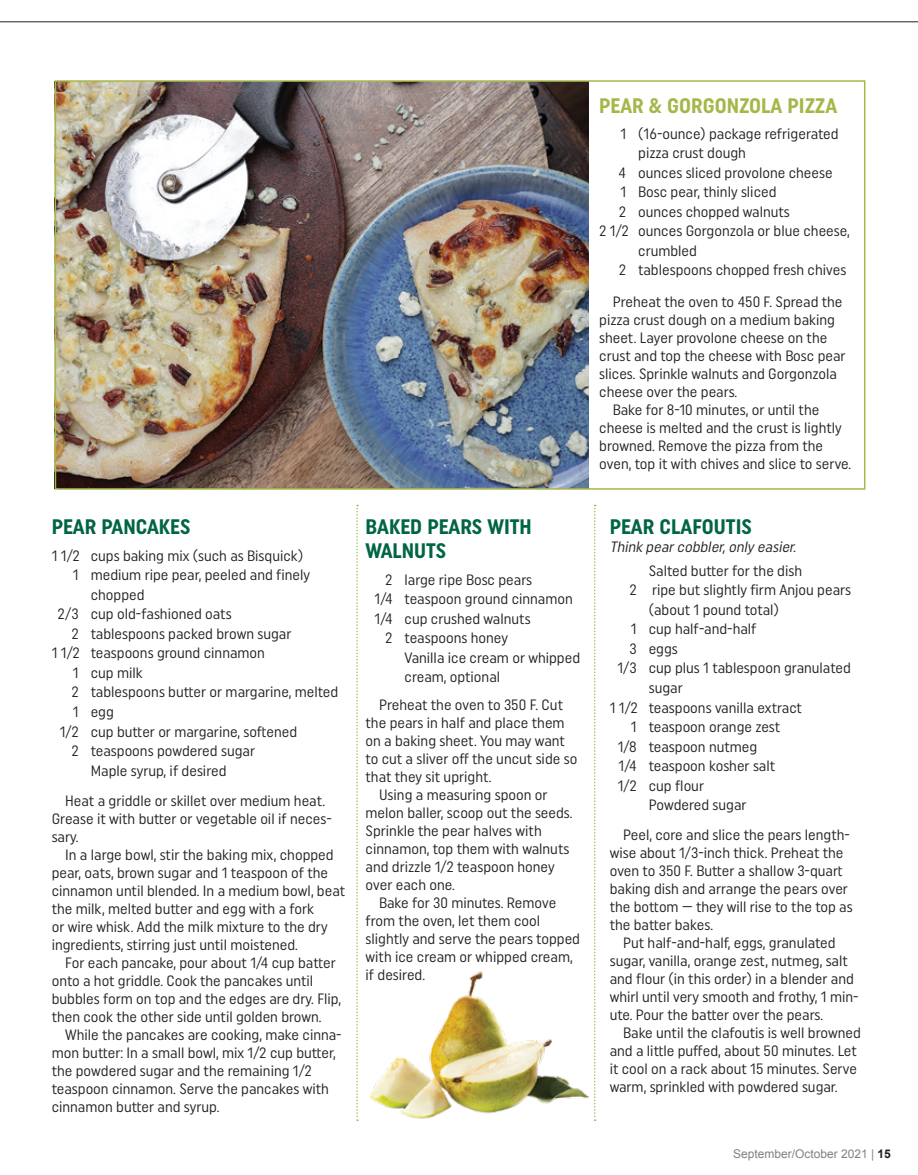
<style>
.page{position:relative;width:918px;height:1175px;background:#fff}
.page>*{position:absolute;margin:0;border:0;box-sizing:border-box;transform-origin:0 0}
.t1{font:700 21px/24px "Uniform Condensed";color:#006543}
.t2{font:700 21px "Uniform Condensed";color:#a6b74a}
.t3{font:15px/18px "Uniform Condensed";color:#231f20}
.t4{font:italic 15px "Uniform Condensed";color:#231f20}
.t5{font:12px "Arial";color:#808285}
.s1{font-weight:700;color:#231f20}
</style>
<div class="page">
<hr style="left:0;top:21px;width:918px;height:1px;background:#231f20">
<img style="left:370px;top:971px;width:219px;height:148px">
<img style="left:58px;top:83px;width:531px;height:404px">
<svg style="left:594px;top:505px;width:2px;height:616px"></svg>
<svg style="left:356px;top:505px;width:2px;height:616px"></svg>
<div style="left:55px;top:80px;width:810px;height:410px;border:2px solid #a6b74a"></div>
<h1 class="t1" style="left:52px;top:514px;width:140px">PEAR PANCAKES</h1>
<p class="t3" style="left:52px;top:546px;width:253px">1 1/2 cups baking mix (such as Bisquick)</p>
<p class="t3" style="left:73px;top:566px;width:239px">1 medium ripe pear, peeled and finely</p>
<p class="t3" style="left:91px;top:585px;width:55px">chopped</p>
<p class="t3" style="left:58px;top:605px;width:175px">2/3 cup old-fashioned oats</p>
<p class="t3" style="left:71px;top:624px;width:222px">2 tablespoons packed brown sugar</p>
<p class="t3" style="left:52px;top:644px;width:215px">1 1/2 teaspoons ground cinnamon</p>
<p class="t3" style="left:73px;top:663px;width:71px">1 cup milk</p>
<p class="t3" style="left:71px;top:683px;width:268px">2 tablespoons butter or margarine, melted</p>
<p class="t3" style="left:73px;top:702px;width:43px">1 egg</p>
<p class="t3" style="left:60px;top:722px;width:239px">1/2 cup butter or margarine, softened</p>
<p class="t3" style="left:71px;top:741px;width:185px">2 teaspoons powdered sugar</p>
<p class="t3" style="left:91px;top:761px;width:137px">Maple syrup, if desired</p>
<p class="t3" style="left:52px;top:791px;width:282px;text-indent:13px">Heat a griddle or skillet over medium heat.<br>Grease it with butter or vegetable oil if neces&shy;sary.</p>
<p class="t3" style="left:52px;top:845px;width:295px;text-indent:13px">In a large bowl, stir the baking mix, chopped pear, oats, brown sugar and 1 teaspoon of the cinnamon until blended. In a medium bowl, beat the milk, melted butter and egg with a fork<br>or wire whisk. Add the milk mixture to the dry ingredients, stirring just until moistened.</p>
<p class="t3" style="left:52px;top:953px;width:291px;text-indent:13px">For each pancake, pour about 1/4 cup batter onto a hot griddle. Cook the pancakes until bubbles form on top and the edges are dry. Flip, then cook the other side until golden brown.</p>
<p class="t3" style="left:52px;top:1025px;width:292px;text-indent:13px">While the pancakes are cooking, make cinna&shy;mon butter: In a small bowl, mix 1/2 cup butter, the powdered sugar and the remaining 1/2 teaspoon cinnamon. Serve the pancakes with cinnamon butter and syrup.</p>
<h1 class="t1" style="left:366px;top:514px;width:168px">BAKED PEARS WITH<br>WALNUTS</h1>
<p class="t3" style="left:385px;top:570px;width:148px">2 large ripe Bosc pears</p>
<p class="t3" style="left:375px;top:590px;width:200px">1/4 teaspoon ground cinnamon</p>
<p class="t3" style="left:375px;top:609px;width:158px">1/4 cup crushed walnuts</p>
<p class="t3" style="left:385px;top:629px;width:124px">2 teaspoons honey</p>
<p class="t3" style="left:405px;top:648px;width:177px">Vanilla ice cream or whipped</p>
<p class="t3" style="left:405px;top:668px;width:97px">cream, optional</p>
<p class="t3" style="left:379px;top:695px;width:186px">Preheat the oven to 350 F. Cut</p>
<p class="t3" style="left:366px;top:713px;width:201px">the pears in half and place them</p>
<p class="t3" style="left:366px;top:731px;width:201px">on a baking sheet. You may want</p>
<p class="t3" style="left:366px;top:749px;width:213px">to cut a sliver off the uncut side so</p>
<p class="t3" style="left:366px;top:767px;width:128px">that they sit upright.</p>
<p class="t3" style="left:379px;top:785px;width:170px">Using a measuring spoon or</p>
<p class="t3" style="left:366px;top:803px;width:209px">melon baller, scoop out the seeds.</p>
<p class="t3" style="left:366px;top:821px;width:178px">Sprinkle the pear halves with</p>
<p class="t3" style="left:366px;top:839px;width:205px">cinnamon, top them with walnuts</p>
<p class="t3" style="left:366px;top:857px;width:191px">and drizzle 1/2 teaspoon honey</p>
<p class="t3" style="left:366px;top:875px;width:91px">over each one.</p>
<p class="t3" style="left:379px;top:893px;width:179px">Bake for 30 minutes. Remove</p>
<p class="t3" style="left:366px;top:911px;width:176px">from the oven, let them cool</p>
<p class="t3" style="left:366px;top:929px;width:216px">slightly and serve the pears topped</p>
<p class="t3" style="left:366px;top:947px;width:209px">with ice cream or whipped cream,</p>
<p class="t3" style="left:366px;top:965px;width:61px">if desired.</p>
<h1 class="t2" style="left:599px;top:93px;width:240px">PEAR &amp; GORGONZOLA PIZZA</h1>
<p class="t3" style="left:620px;top:124px;width:220px">1 (16-ounce) package refrigerated</p>
<p class="t3" style="left:638px;top:144px;width:109px">pizza crust dough</p>
<p class="t3" style="left:619px;top:163px;width:216px">4 ounces sliced provolone cheese</p>
<p class="t3" style="left:620px;top:183px;width:158px">1 Bosc pear, thinly sliced</p>
<p class="t3" style="left:619px;top:202px;width:173px">2 ounces chopped walnuts</p>
<p class="t3" style="left:599px;top:222px;width:252px">2 1/2 ounces Gorgonzola or blue cheese,</p>
<p class="t3" style="left:638px;top:241px;width:60px">crumbled</p>
<p class="t3" style="left:619px;top:261px;width:229px">2 tablespoons chopped fresh chives</p>
<p class="t3" style="left:613px;top:292px;width:231px">Preheat the oven to 450 F. Spread the</p>
<p class="t3" style="left:599px;top:310px;width:237px">pizza crust dough on a medium baking</p>
<p class="t3" style="left:599px;top:328px;width:230px">sheet. Layer provolone cheese on the</p>
<p class="t3" style="left:599px;top:346px;width:248px">crust and top the cheese with Bosc pear</p>
<p class="t3" style="left:599px;top:364px;width:239px">slices. Sprinkle walnuts and Gorgonzola</p>
<p class="t3" style="left:599px;top:382px;width:140px">cheese over the pears.</p>
<p class="t3" style="left:613px;top:400px;width:208px">Bake for 8-10 minutes, or until the</p>
<p class="t3" style="left:599px;top:418px;width:244px">cheese is melted and the crust is lightly</p>
<p class="t3" style="left:599px;top:436px;width:225px">browned. Remove the pizza from the</p>
<p class="t3" style="left:599px;top:454px;width:254px">oven, top it with chives and slice to serve.</p>
<h1 class="t1" style="left:610px;top:514px;width:144px">PEAR CLAFOUTIS</h1>
<p class="t4" style="left:610px;top:537px;width:191px">Think pearcobbler,only easier.</p>
<p class="t3" style="left:649px;top:561px;width:155px">Salted butter for the dish</p>
<p class="t3" style="left:629px;top:581px;width:223px">2 ripe but slightly firm Anjou pears</p>
<p class="t3" style="left:649px;top:600px;width:132px">(about 1 pound total)</p>
<p class="t3" style="left:631px;top:620px;width:127px">1 cup half-and-half</p>
<p class="t3" style="left:629px;top:639px;width:50px">3 eggs</p>
<p class="t3" style="left:617px;top:659px;width:235px">1/3 cup plus 1 tablespoon granulated</p>
<p class="t3" style="left:649px;top:678px;width:36px">sugar</p>
<p class="t3" style="left:610px;top:698px;width:194px">1 1/2 teaspoons vanilla extract</p>
<p class="t3" style="left:631px;top:717px;width:151px">1 teaspoon orange zest</p>
<p class="t3" style="left:618px;top:737px;width:141px">1/8 teaspoon nutmeg</p>
<p class="t3" style="left:619px;top:756px;width:158px">1/4 teaspoon kosher salt</p>
<p class="t3" style="left:618px;top:776px;width:88px">1/2 cup flour</p>
<p class="t3" style="left:649px;top:795px;width:99px">Powdered sugar</p>
<p class="t3" style="left:610px;top:825px;width:245px;text-indent:14px">Peel, core and slice the pears length&shy;wise about 1/3-inch thick. Preheat the oven to 350 F. Butter a shallow 3-quart baking dish and arrange the pears over the bottom — they will rise to the top as the batter bakes.</p>
<p class="t3" style="left:610px;top:933px;width:250px;text-indent:14px">Put half-and-half, eggs, granulated sugar, vanilla, orange zest, nutmeg, salt and flour (in this order) in a blender and whirl until very smooth and frothy, 1 min&shy;ute. Pour the batter over the pears.</p>
<p class="t3" style="left:610px;top:1023px;width:253px;text-indent:14px">Bake until the clafoutis is well browned and a little puffed, about 50 minutes. Let it cool on a rack about 15 minutes. Serve warm, sprinkled with powdered sugar.</p>
<p class="t5" style="left:733px;top:1145px;width:159px">September/October 2021 | <span class="s1">15</span></p>
</div>
